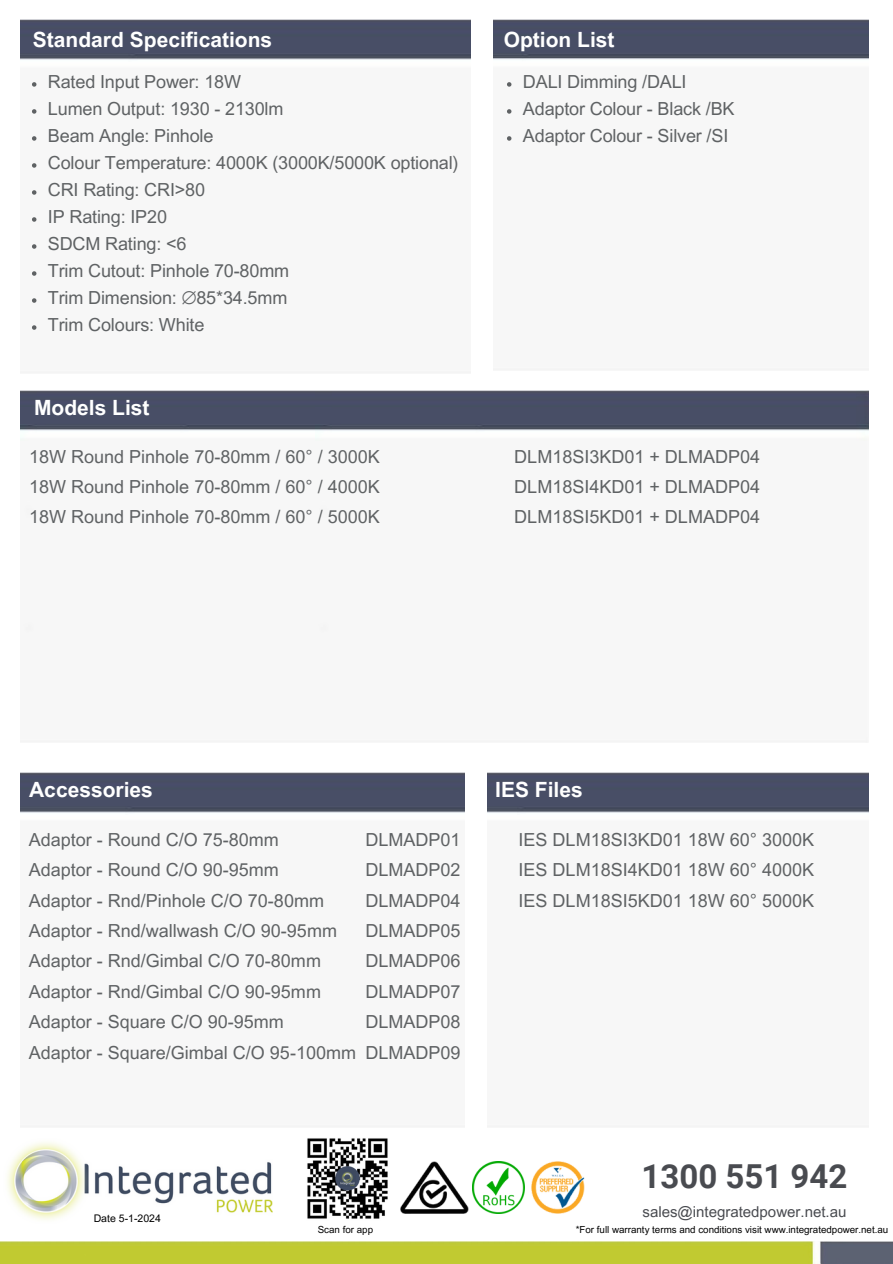
<style>
.page{position:relative;width:893px;height:1264px;background:#fff}
.page>*{position:absolute;margin:0;border:0;box-sizing:border-box;transform-origin:0 0}
.t1{font:700 33px "Roboto";color:#494b50}
.t2{font:700 21px "Arial MT Pro";color:#fff}
.t3{font:18px/30.3px "Arial MT Pro";color:#5f6264}
.t4{font:15px "Arial MT Pro";color:#494b50}
.t5{font:10.5px "Arial MT Pro";color:#000}
.t6{font:9.75px "Arial MT Pro";color:#000}
.s1{font-family:"Free Sans"}
</style>
<div class="page">
<img style="left:20px;top:20px;width:450px;height:353px">
<img style="left:493px;top:20px;width:375px;height:350px">
<img style="left:20px;top:390px;width:296px;height:352px">
<img style="left:316px;top:390px;width:552px;height:352px">
<svg style="left:32px;top:82px;width:4px;height:5px"></svg>
<svg style="left:32px;top:109px;width:4px;height:5px"></svg>
<svg style="left:32px;top:136px;width:4px;height:5px"></svg>
<svg style="left:32px;top:163px;width:4px;height:5px"></svg>
<svg style="left:32px;top:190px;width:4px;height:5px"></svg>
<svg style="left:32px;top:217px;width:4px;height:5px"></svg>
<svg style="left:32px;top:244px;width:4px;height:5px"></svg>
<svg style="left:32px;top:271px;width:4px;height:5px"></svg>
<svg style="left:32px;top:298px;width:4px;height:5px"></svg>
<svg style="left:32px;top:325px;width:4px;height:5px"></svg>
<img style="left:7px;top:1142px;width:265px;height:78px">
<img style="left:0;top:1241px;width:892px;height:22px">
<img style="left:473px;top:1161px;width:51px;height:52px">
<img style="left:400px;top:1161px;width:69px;height:52px">
<img style="left:531px;top:1161px;width:53px;height:52px">
<img style="left:307px;top:1138px;width:81px;height:81px">
<img style="left:20px;top:772px;width:444px;height:355px">
<img style="left:488px;top:772px;width:380px;height:355px">
<svg style="left:507px;top:82px;width:4px;height:5px"></svg>
<svg style="left:507px;top:109px;width:4px;height:5px"></svg>
<svg style="left:507px;top:136px;width:4px;height:5px"></svg>
<p class="t2" style="left:33px;top:32px;width:241px">Standard Specifications</p>
<p class="t2" style="left:503px;top:32px;width:112px">Option List</p>
<p class="t3" style="left:48px;top:69px;width:195px">Rated Input Power: 18W</p>
<p class="t3" style="left:48px;top:96px;width:237px">Lumen Output: 1930 - 2130lm</p>
<p class="t3" style="left:48px;top:123px;width:167px">Beam Angle: Pinhole</p>
<p class="t3" style="left:48px;top:150px;width:412px">Colour Temperature: 4000K (3000K/5000K optional)</p>
<p class="t3" style="left:48px;top:177px;width:159px">CRI Rating: CRI&gt;80</p>
<p class="t3" style="left:48px;top:204px;width:121px">IP Rating: IP20</p>
<p class="t3" style="left:48px;top:231px;width:140px">SDCM Rating: &lt;6</p>
<p class="t3" style="left:48px;top:258px;width:243px">Trim Cutout: Pinhole 70-80mm</p>
<p class="t3" style="left:48px;top:285px;width:241px">Trim Dimension: <span class="s1">⌀</span>85*34.5mm</p>
<p class="t3" style="left:48px;top:312px;width:158px">Trim Colours: White</p>
<p class="t2" style="left:34px;top:400px;width:117px">Models List</p>
<p class="t3" style="left:29px;top:443px;width:352px">18W Round Pinhole 70-80mm / 60° / 3000K</p>
<p class="t3" style="left:29px;top:473px;width:352px">18W Round Pinhole 70-80mm / 60° / 4000K</p>
<p class="t3" style="left:29px;top:504px;width:352px">18W Round Pinhole 70-80mm / 60° / 5000K</p>
<p class="t3" style="left:523px;top:69px;width:165px">DALI Dimming /DALI</p>
<p class="t3" style="left:523px;top:96px;width:213px">Adaptor Colour - Black /BK</p>
<p class="t3" style="left:523px;top:123px;width:207px">Adaptor Colour - Silver /SI</p>
<p class="t3" style="left:514px;top:443px;width:247px">DLM18SI3KD01 + DLMADP04<br>DLM18SI4KD01 + DLMADP04</p>
<p class="t3" style="left:514px;top:504px;width:247px">DLM18SI5KD01 + DLMADP04</p>
<p class="t2" style="left:29px;top:782px;width:125px">Accessories</p>
<p class="t2" style="left:495px;top:782px;width:89px">IES Files</p>
<p class="t3" style="left:29px;top:826px;width:252px">Adaptor - Round C/O 75-80mm</p>
<p class="t3" style="left:29px;top:857px;width:252px">Adaptor - Round C/O 90-95mm</p>
<p class="t3" style="left:29px;top:887px;width:310px">Adaptor - Rnd/Pinhole C/O 70-80mm<br>Adaptor - Rnd/wallwash C/O 90-95mm<br>Adaptor - Rnd/Gimbal C/O 70-80mm<br>Adaptor - Rnd/Gimbal C/O 90-95mm<br>Adaptor - Square C/O 90-95mm</p>
<p class="t3" style="left:29px;top:1039px;width:329px">Adaptor - Square/Gimbal C/O 95-100mm</p>
<p class="t3" style="left:365px;top:826px;width:97px;text-align:justify">DLMADP01<br>DLMADP02<br>DLMADP04<br>DLMADP05<br>DLMADP06<br>DLMADP07<br>DLMADP08<br>DLMADP09</p>
<p class="t5" style="left:94px;top:1213px;width:69px">Date 5-1-2024</p>
<p class="t3" style="left:518px;top:826px;width:297px">IES DLM18SI3KD01 18W 60° 3000K</p>
<p class="t3" style="left:518px;top:857px;width:297px">IES DLM18SI4KD01 18W 60° 4000K</p>
<p class="t3" style="left:518px;top:887px;width:297px">IES DLM18SI5KD01 18W 60° 5000K</p>
<p class="t1" style="left:641px;top:1157px;width:207px">1300 551 942</p>
<p class="t4" style="left:642px;top:1205px;width:205px">sales@integratedpower.net.au</p>
<p class="t6" style="left:318px;top:1225px;width:57px">Scan for app</p>
<p class="t6" style="left:575px;top:1225px;width:314px">*For full warranty terms and conditions visit www.integratedpower.net.au</p>
</div>
